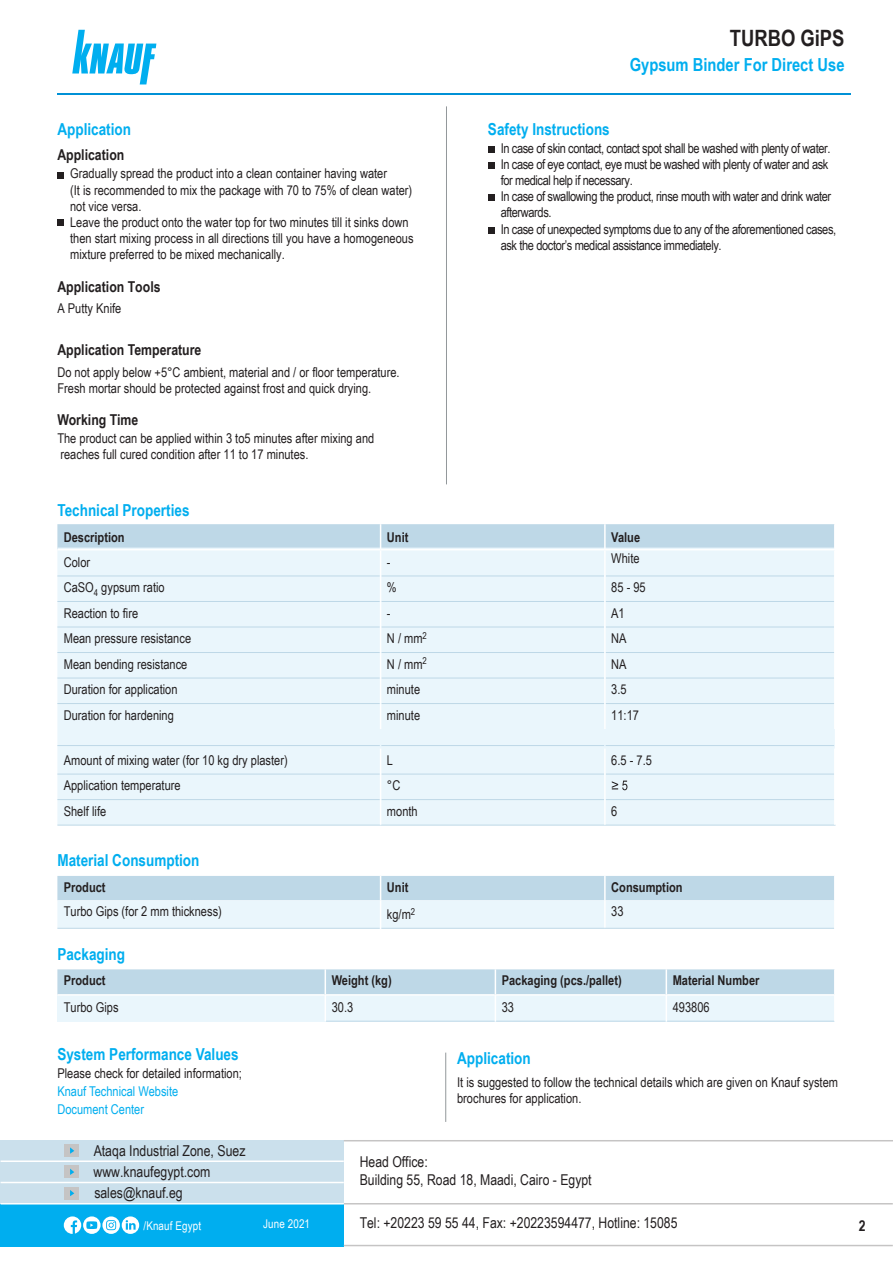
<style>
.page{position:relative;width:893px;height:1263px;background:#fff}
.page>*{position:absolute;margin:0;border:0;box-sizing:border-box;transform-origin:0 0}
.t1{font:700 22.5px "Arial Narrow";color:#231f20}
.t2{font:700 18px "Arial Narrow";color:#00aeef}
.t3{font:700 16.5px "Arial Narrow";color:#00aeef}
.t4{font:700 15px "Arial Narrow";color:#231f20}
.t5{font:15px/21px "Arial Narrow";color:#231f20}
.t6{font:14.85px/17.9px "Arial Narrow";color:#231f20}
.t7{font:13.5px/16.2px "Arial Narrow";color:#231f20}
.t8{font:13.5px/16.2px "Arial Narrow";letter-spacing:-.03em;color:#231f20}
.t9{font:700 13.5px "Arial Narrow";color:#231f20}
.t10{font:13.5px/18px "Arial Narrow";color:#00aeef}
.t11{font:12px "Arial Narrow";letter-spacing:.01em;color:#fff}
</style>
<div class="page">
<div style="left:488px;top:146px;width:6px;height:7px;background:#231f20"></div>
<svg style="left:488px;top:163px;width:6px;height:6px"></svg>
<svg style="left:488px;top:194px;width:6px;height:6px"></svg>
<svg style="left:488px;top:227px;width:6px;height:6px"></svg>
<hr style="left:446px;top:106px;width:1px;height:378px;background:#93989b">
<svg style="left:72px;top:30px;width:84px;height:54px"></svg>
<div style="left:57px;top:172px;width:7px;height:6px;background:#231f20"></div>
<div style="left:57px;top:220px;width:7px;height:6px;background:#231f20"></div>
<div style="left:57px;top:729px;width:778px;height:96px;background:#eaf6fc"></div>
<hr style="left:57px;top:745px;width:323px;height:1px;background:#bed8e7">
<hr style="left:381px;top:745px;width:223px;height:1px;background:#bed8e7">
<hr style="left:606px;top:745px;width:228px;height:1px;background:#bed8e7">
<hr style="left:57px;top:774px;width:323px;height:1px;background:#bed8e7">
<hr style="left:381px;top:774px;width:223px;height:1px;background:#bed8e7">
<hr style="left:606px;top:774px;width:228px;height:1px;background:#bed8e7">
<hr style="left:57px;top:799px;width:323px;height:1px;background:#bed8e7">
<hr style="left:381px;top:799px;width:223px;height:1px;background:#bed8e7">
<hr style="left:606px;top:799px;width:228px;height:1px;background:#bed8e7">
<hr style="left:57px;top:825px;width:324px;height:1px;background:#bed8e7">
<hr style="left:381px;top:825px;width:224px;height:1px;background:#bed8e7">
<hr style="left:605px;top:825px;width:231px;height:1px;background:#bed8e7">
<svg style="left:57px;top:524px;width:777px;height:205px;background:#e3f1f8"></svg>
<hr style="left:604px;top:703px;width:2px;height:26px;background:#fff">
<hr style="left:604px;top:748px;width:2px;height:26px;background:#fff">
<hr style="left:604px;top:774px;width:2px;height:25px;background:#fff">
<svg style="left:380px;top:748px;width:1px;height:77px"></svg>
<hr style="left:604px;top:799px;width:2px;height:26px;background:#fff">
<hr style="left:834px;top:748px;width:2px;height:26px;background:#fff">
<hr style="left:834px;top:774px;width:2px;height:25px;background:#fff">
<hr style="left:834px;top:799px;width:2px;height:26px;background:#fff">
<svg style="left:612px;top:781px;width:15px;height:9px"></svg>
<svg style="left:57px;top:876px;width:777px;height:53px;background:#d5e7f2"></svg>
<hr style="left:604px;top:900px;width:2px;height:28px;background:#fff">
<hr style="left:604px;top:876px;width:2px;height:24px;background:#fff">
<hr style="left:381px;top:928px;width:224px;height:1px;background:#bed8e7">
<hr style="left:605px;top:928px;width:229px;height:1px;background:#bed8e7">
<hr style="left:445px;top:1052px;width:1px;height:70px;background:#93989b">
<hr style="left:326px;top:1021px;width:169px;height:1px;background:#bed8e7">
<hr style="left:496px;top:1021px;width:170px;height:1px;background:#bed8e7">
<hr style="left:667px;top:1021px;width:167px;height:1px;background:#bed8e7">
<svg style="left:57px;top:969px;width:777px;height:52px;background:#d4e7f1"></svg>
<hr style="left:57px;top:994px;width:268px;height:2px;background:#fff">
<hr style="left:326px;top:994px;width:169px;height:2px;background:#fff">
<hr style="left:496px;top:994px;width:170px;height:2px;background:#fff">
<hr style="left:667px;top:994px;width:167px;height:2px;background:#fff">
<div style="left:0;top:1140px;width:344px;height:64px;background:#cbe0ec"></div>
<div style="left:0;top:1204px;width:344px;height:42px;background:#00aeef"></div>
<div style="left:64px;top:1165px;width:15px;height:13px;background:#c5c4c4"></div>
<svg style="left:70px;top:1168px;width:4px;height:7px"></svg>
<div style="left:64px;top:1144px;width:15px;height:13px;background:#c5c4c4"></div>
<svg style="left:70px;top:1147px;width:4px;height:7px"></svg>
<div style="left:64px;top:1187px;width:15px;height:12px;background:#c5c4c4"></div>
<svg style="left:70px;top:1190px;width:4px;height:6px"></svg>
<hr style="left:344px;top:1245px;width:549px;height:1px;background:#c5c4c4">
<hr style="left:344px;top:1203px;width:549px;height:1px;background:#c5c4c4">
<hr style="left:1px;top:1160px;width:343px;height:2px;background:#fff">
<hr style="left:1px;top:1182px;width:343px;height:1px;background:#fff">
<hr style="left:1px;top:1203px;width:343px;height:1px;background:#fff">
<hr style="left:344px;top:1140px;width:549px;height:1px;background:#c5c4c4">
<hr style="left:57px;top:94px;width:793px;height:1px;background:#0091d6">
<svg style="left:64px;top:1216px;width:75px;height:18px"></svg>
<p class="t3" style="left:57px;top:116px;width:75px">Application</p>
<p class="t4" style="left:57px;top:144px;width:68px">Application</p>
<p class="t7" style="left:70px;top:165px;width:345px">Gradually spread the product into a clean container having water<br>(It is recommended to mix the package with 70 to 75% of clean water) not vice versa.<br>Leave the product onto the water top for two minutes till it sinks down then start mixing process in all directions till you have a homogeneous mixture preferred to be mixed mechanically.</p>
<p class="t4" style="left:57px;top:275px;width:105px">Application Tools</p>
<p class="t7" style="left:57px;top:300px;width:66px">A Putty Knife</p>
<p class="t4" style="left:57px;top:338px;width:145px">Application Temperature</p>
<p class="t7" style="left:57px;top:363px;width:344px">Do not apply below +5°C ambient, material and / or floor temperature.<br>Fresh mortar should be protected against frost and quick drying.</p>
<p class="t4" style="left:57px;top:409px;width:82px">Working Time</p>
<p class="t7" style="left:57px;top:430px;width:318px">The product can be applied within 3 to5 minutes after mixing and reaches full cured condition after 11 to 17 minutes.</p>
<p class="t3" style="left:57px;top:497px;width:134px">Technical Properties</p>
<h1 class="t1" style="left:730px;top:21px;width:116px">TURBO GiPS</h1>
<h2 class="t2" style="left:630px;top:51px;width:216px">Gypsum Binder For Direct Use</h2>
<p class="t3" style="left:488px;top:116px;width:123px">Safety Instructions</p>
<p class="t8" style="left:501px;top:139px;width:337px">In case of skin contact, contact spot shall be washed with plenty of water.<br>In case of eye contact, eye must be washed with plenty of water and ask for medical help if necessary.<br>In case of swallowing the product, rinse mouth with water and drink water afterwards.<br>In case of unexpected symptoms due to any of the aforementioned cases, ask the doctor’s medical assistance immediately.</p>
<p class="t9" style="left:64px;top:527px;width:62px">Description</p>
<p class="t9" style="left:387px;top:527px;width:23px">Unit</p>
<p class="t9" style="left:611px;top:527px;width:30px">Value</p>
<p class="t7" style="left:64px;top:553px;width:28px">Color</p>
<p class="t7" style="left:387px;top:553px;width:5px">-</p>
<p class="t7" style="left:611px;top:550px;width:30px">White</p>
<p class="t7" style="left:64px;top:579px;width:102px">CaSO<sub>4</sub> gypsum ratio</p>
<p class="t7" style="left:387px;top:579px;width:11px">%</p>
<p class="t7" style="left:611px;top:579px;width:36px">85 - 95</p>
<p class="t7" style="left:64px;top:604px;width:76px">Reaction to fire</p>
<p class="t7" style="left:387px;top:604px;width:5px">-</p>
<p class="t7" style="left:611px;top:604px;width:15px">A1</p>
<p class="t7" style="left:64px;top:630px;width:129px">Mean pressure resistance</p>
<p class="t7" style="left:387px;top:630px;width:41px">N / mm<sup>2</sup></p>
<p class="t7" style="left:64px;top:655px;width:125px">Mean bending resistance</p>
<p class="t7" style="left:387px;top:655px;width:41px">N / mm<sup>2</sup></p>
<p class="t7" style="left:64px;top:681px;width:115px">Duration for application</p>
<p class="t7" style="left:387px;top:681px;width:35px">minute</p>
<p class="t7" style="left:611px;top:681px;width:17px">3.5</p>
<p class="t7" style="left:64px;top:706px;width:112px">Duration for hardening</p>
<p class="t7" style="left:387px;top:706px;width:35px">minute</p>
<p class="t7" style="left:611px;top:706px;width:29px">11:17</p>
<p class="t7" style="left:64px;top:751px;width:225px">Amount of mixing water (for 10 kg dry plaster)</p>
<p class="t7" style="left:387px;top:751px;width:8px">L</p>
<p class="t7" style="left:611px;top:751px;width:42px">6.5 - 7.5</p>
<p class="t7" style="left:64px;top:777px;width:118px">Application temperature</p>
<p class="t7" style="left:387px;top:777px;width:15px">°C</p>
<p class="t7" style="left:64px;top:802px;width:44px">Shelf life</p>
<p class="t7" style="left:387px;top:802px;width:32px">month</p>
<p class="t7" style="left:611px;top:802px;width:8px">6</p>
<p class="t7" style="left:611px;top:625px;width:17px;line-height:25.5px">NA<br>NA</p>
<p class="t3" style="left:57px;top:848px;width:144px">Material Consumption</p>
<p class="t9" style="left:64px;top:877px;width:43px">Product</p>
<p class="t9" style="left:387px;top:877px;width:23px">Unit</p>
<p class="t9" style="left:611px;top:877px;width:73px">Consumption</p>
<p class="t7" style="left:64px;top:903px;width:160px">Turbo Gips (for 2 mm thickness)</p>
<p class="t7" style="left:387px;top:906px;width:30px">kg/m<sup>2</sup></p>
<p class="t7" style="left:611px;top:903px;width:14px">33</p>
<p class="t3" style="left:57px;top:941px;width:69px">Packaging</p>
<p class="t9" style="left:64px;top:970px;width:43px">Product</p>
<p class="t9" style="left:332px;top:970px;width:62px">Weight (kg)</p>
<p class="t9" style="left:502px;top:970px;width:121px">Packaging (pcs./pallet)</p>
<p class="t9" style="left:673px;top:970px;width:88px">Material Number</p>
<p class="t7" style="left:64px;top:998px;width:56px">Turbo Gips</p>
<p class="t7" style="left:332px;top:998px;width:23px">30.3</p>
<p class="t7" style="left:502px;top:998px;width:14px">33</p>
<p class="t7" style="left:673px;top:998px;width:38px">493806</p>
<p class="t3" style="left:57px;top:1042px;width:183px">System Performance Values</p>
<p class="t7" style="left:57px;top:1065px;width:186px">Please check for detailed information;</p>
<p class="t10" style="left:57px;top:1082px;width:122px">Knauf Technical Website<br>Document Center</p>
<p class="t3" style="left:457px;top:1046px;width:75px">Application</p>
<p class="t7" style="left:457px;top:1073px;width:382px">It is suggested to follow the technical details which are given on Knauf system brochures for application.</p>
<p class="t5" style="left:94px;top:1140px;width:153px">Ataqa Industrial Zone, Suez www.knaufegypt.com sales@knauf.eg</p>
<p class="t6" style="left:360px;top:1152px;width:233px">Head Office:<br>Building 55, Road 18, Maadi, Cairo - Egypt</p>
<p class="t11" style="left:144px;top:1216px;width:59px">/Knauf Egypt</p>
<p class="t11" style="left:263px;top:1215px;width:48px">June 2021</p>
<p class="t6" style="left:360px;top:1214px;width:319px">Tel: +20223 59 55 44, Fax: +20223594477, Hotline: 15085</p>
<p class="t4" style="left:859px;top:1214px;width:8px">2</p>
</div>
